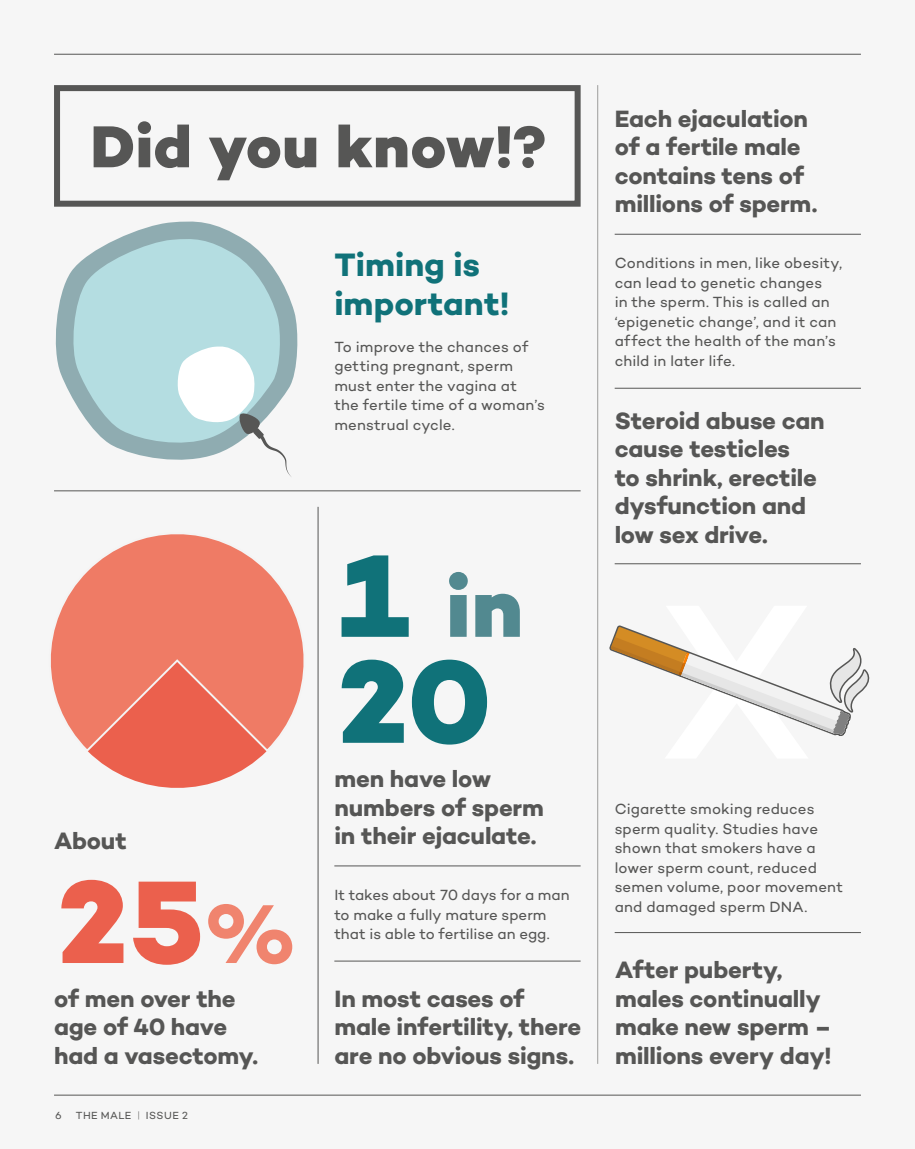
<style>
.page{position:relative;width:915px;height:1149px;background:#fff}
.page>*{position:absolute;margin:0;border:0;box-sizing:border-box;transform-origin:0 0}
.t1{font:800 119.55px "Campton";color:#eb604d}
.t2{font:800 119.55px "Campton";color:#107279}
.t3{font:800 84.9px "Campton";color:#528990}
.t4{font:800 84.9px "Campton";color:#f0846e}
.t5{font:800 60.15px "Campton";letter-spacing:.005em;color:#565655}
.t6{font:700 33px/39px "Campton";color:#107279}
.t7{font:700 24px/28.5px "Campton";letter-spacing:-.01em;color:#565655}
.t8{font:15px/19.5px "Campton";letter-spacing:.01em;color:#565655}
.t9{font:10.5px "Campton";letter-spacing:.04em;color:#565655}
.s1{font-weight:200}
.s2{font-size:119.55px;color:#107279}
</style>
<div class="page">
<div style="left:0;top:0;width:914px;height:1148px;background:#f6f6f6"></div>
<div style="left:54px;top:85px;width:526px;height:122px;border:6px solid #565655"></div>
<svg style="left:55px;top:221px;width:243px;height:239px"></svg>
<svg style="left:69px;top:238px;width:212px;height:210px;background:#b2d6da"></svg>
<svg style="left:176px;top:346px;width:116px;height:131px"></svg>
<hr style="left:54px;top:490px;width:526px;height:1px;background:#565655">
<svg style="left:89px;top:753px;width:176px;height:35px;fill:#eb604d"></svg>
<svg style="left:50px;top:534px;width:254px;height:219px"></svg>
<hr style="left:597px;top:85px;width:1px;height:978px;background:#9d9d9c">
<hr style="left:318px;top:506px;width:1px;height:557px;background:#565655">
<hr style="left:614px;top:932px;width:246px;height:1px;background:#565655">
<hr style="left:614px;top:234px;width:246px;height:1px;background:#565655">
<hr style="left:614px;top:388px;width:246px;height:1px;background:#565655">
<hr style="left:614px;top:563px;width:246px;height:1px;background:#565655">
<hr style="left:334px;top:865px;width:246px;height:1px;background:#565655">
<hr style="left:54px;top:54px;width:806px;height:1px;background:#565655">
<hr style="left:54px;top:1094px;width:806px;height:1px;background:#565655">
<svg style="left:609px;top:625px;width:261px;height:111px"></svg>
<hr style="left:334px;top:960px;width:246px;height:1px;background:#565655">
<h3 class="t5" style="left:91px;top:108px;width:457px">Did you know!?</h3>
<h3 class="t6" style="left:334px;top:245px;width:176px">Timing is important!</h3>
<p class="t8" style="left:334px;top:336px;width:212px">To improve the chances of getting pregnant, sperm must enter the vagina at the fertile time of a woman’s menstrual cycle.</p>
<h3 class="t7" style="left:54px;top:826px;width:74px">About</h3>
<h1 class="t1" style="left:54px;top:845px;width:155px">25</h1>
<h3 class="t7" style="left:54px;top:983px;width:183px">of men over the</h3>
<h2 class="t4" style="left:204px;top:879px;width:94px">%</h2>
<h3 class="t7" style="left:54px;top:1012px;width:205px">age of 40 have had a vasectomy.</h3>
<p class="t9" style="left:55px;top:1108px;width:8px">6</p>
<p class="t9" style="left:76px;top:1108px;width:114px">THE MALE <span class="s1">|</span> ISSUE 2</p>
<h2 class="t3" style="left:334px;top:553px;width:190px"><span class="s2">1</span> in</h2>
<h1 class="t2" style="left:334px;top:625px;width:156px">20</h1>
<h3 class="t7" style="left:334px;top:764px;width:211px">men have low numbers of sperm in their ejaculate.</h3>
<p class="t8" style="left:334px;top:884px;width:237px">It takes about 70 days for a man to make a fully mature sperm that is able to fertilise an egg.</p>
<h3 class="t7" style="left:334px;top:983px;width:248px">In most cases of male infertility, there are no obvious signs.</h3>
<h3 class="t7" style="left:614px;top:104px;width:204px">Each ejaculation of a fertile male contains tens of millions of sperm.</h3>
<p class="t8" style="left:614px;top:253px;width:229px">Conditions in men, like obesity, can lead to genetic changes<br>in the sperm. This is called an ‘epigenetic change’, and it can affect the health of the man’s child in later life.</p>
<h3 class="t7" style="left:614px;top:405px;width:211px">Steroid abuse can cause testicles<br>to shrink, erectile dysfunction and low sex drive.</h3>
<p class="t8" style="left:614px;top:798px;width:230px">Cigarette smoking reduces sperm quality. Studies have shown that smokers have a lower sperm count, reduced semen volume, poor movement and damaged sperm DNA.</p>
<h3 class="t7" style="left:614px;top:955px;width:218px">After puberty, males continually make new sperm – millions every day!</h3>
</div>
